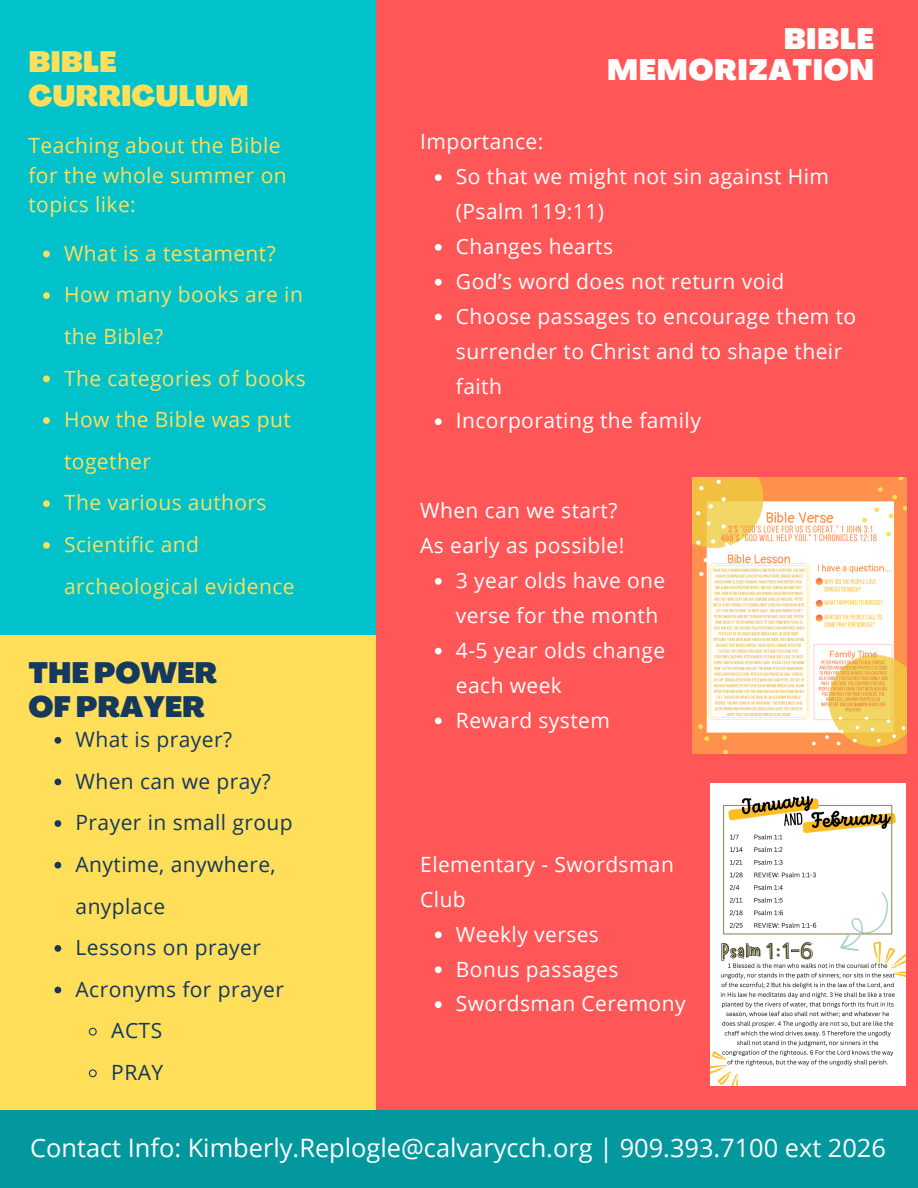
<style>
.page{position:relative;width:918px;height:1188px;background:#fff}
.page>*{position:absolute;margin:0;border:0;box-sizing:border-box;transform-origin:0 0}
.t1{font:900 28.95px/31.5px "Agrandir";letter-spacing:.02em;color:#fff;text-align:right}
.t2{font:900 28.95px/34.3px "Agrandir";color:#14395d}
.t3{font:900 28.95px/34.3px "Agrandir";color:#ffde59}
.t4{font:25.35px "Open Sans";color:#fff}
.t5{font:21px/34.8px "Open Sans";letter-spacing:.02em;color:#fff}
.t6{font:21px/41.7px "Open Sans";letter-spacing:.02em;color:#ffde59}
.t7{font:21px/41.7px "Open Sans";letter-spacing:.02em;color:#14395d}
</style>
<div class="page">
<div style="left:0;top:0;width:421px;height:636px;background:#01c2cb"></div>
<div style="left:0;top:1110px;width:918px;height:78px;background:#03989e"></div>
<div style="left:0;top:635px;width:918px;height:475px;background:#ffde59"></div>
<div style="left:376px;top:0;width:542px;height:1109px;background:#ff5757"></div>
<img style="left:693px;top:478px;width:214px;height:275px">
<img style="left:711px;top:784px;width:195px;height:301px">
<svg style="left:435px;top:174px;width:7px;height:7px"></svg>
<svg style="left:435px;top:244px;width:7px;height:7px"></svg>
<svg style="left:435px;top:279px;width:7px;height:7px"></svg>
<svg style="left:435px;top:314px;width:7px;height:6px"></svg>
<svg style="left:435px;top:418px;width:7px;height:7px"></svg>
<svg style="left:43px;top:251px;width:7px;height:6px"></svg>
<svg style="left:43px;top:292px;width:7px;height:7px"></svg>
<svg style="left:43px;top:375px;width:7px;height:7px"></svg>
<svg style="left:43px;top:417px;width:7px;height:7px"></svg>
<svg style="left:43px;top:500px;width:7px;height:7px"></svg>
<svg style="left:43px;top:542px;width:7px;height:7px"></svg>
<svg style="left:435px;top:578px;width:7px;height:7px"></svg>
<svg style="left:435px;top:648px;width:7px;height:6px"></svg>
<svg style="left:435px;top:717px;width:7px;height:7px"></svg>
<svg style="left:435px;top:932px;width:7px;height:6px"></svg>
<svg style="left:435px;top:966px;width:7px;height:7px"></svg>
<svg style="left:435px;top:1001px;width:7px;height:7px"></svg>
<svg style="left:55px;top:737px;width:6px;height:7px"></svg>
<svg style="left:55px;top:779px;width:6px;height:6px"></svg>
<svg style="left:55px;top:820px;width:6px;height:7px"></svg>
<svg style="left:55px;top:862px;width:6px;height:7px"></svg>
<svg style="left:55px;top:945px;width:6px;height:7px"></svg>
<svg style="left:55px;top:987px;width:6px;height:6px"></svg>
<svg style="left:88px;top:1027px;width:9px;height:9px"></svg>
<svg style="left:88px;top:1069px;width:9px;height:9px"></svg>
<p class="t3" style="left:28px;top:47px;width:222px">BIBLE<br>CURRICULUM</p>
<p class="t6" style="left:28px;top:131px;width:260px;line-height:29.2px">Teaching about the Bible for the whole summer on topics like:</p>
<p class="t6" style="left:64px;top:232px;width:213px">What is a testament?</p>
<p class="t6" style="left:64px;top:273px;width:240px">How many books are in the Bible?</p>
<p class="t6" style="left:64px;top:357px;width:243px">The categories of books</p>
<p class="t6" style="left:64px;top:398px;width:228px">How the Bible was put together</p>
<p class="t6" style="left:64px;top:481px;width:204px">The various authors</p>
<p class="t6" style="left:64px;top:523px;width:232px">Scientific and archeological evidence</p>
<h1 class="t2" style="left:28px;top:658px;width:190px">THE POWER<br>OF PRAYER</h1>
<p class="t7" style="left:76px;top:718px;width:158px">What is prayer?</p>
<p class="t7" style="left:76px;top:760px;width:197px">When can we pray?</p>
<p class="t7" style="left:76px;top:801px;width:219px">Prayer in small group</p>
<p class="t7" style="left:76px;top:843px;width:202px">Anytime, anywhere, anyplace</p>
<p class="t7" style="left:76px;top:926px;width:187px">Lessons on prayer</p>
<p class="t7" style="left:76px;top:968px;width:210px">Acronyms for prayer</p>
<p class="t7" style="left:111px;top:1009px;width:52px">ACTS</p>
<p class="t7" style="left:111px;top:1051px;width:53px">PRAY</p>
<p class="t1" style="left:607px;top:26px;width:268px">BIBLE<br>MEMORIZATION</p>
<p class="t5" style="left:420px;top:124px;width:124px">Importance:</p>
<p class="t5" style="left:456px;top:159px;width:375px">So that we might not sin against Him (Psalm 119:11)</p>
<p class="t5" style="left:456px;top:229px;width:159px">Changes hearts</p>
<p class="t5" style="left:456px;top:263px;width:330px">God’s word does not return void</p>
<h1 class="t5" style="left:456px;top:298px;width:402px">Choose passages to encourage them to surrender to Christ and to shape their faith</h1>
<p class="t5" style="left:456px;top:403px;width:246px">Incorporating the family</p>
<p class="t5" style="left:420px;top:493px;width:199px">When can we start?</p>
<p class="t5" style="left:420px;top:528px;width:206px">As early as possible!</p>
<p class="t5" style="left:456px;top:563px;width:211px">3 year olds have one verse for the month</p>
<p class="t5" style="left:456px;top:632px;width:211px">4-5 year olds change each week</p>
<p class="t5" style="left:456px;top:702px;width:155px">Reward system</p>
<p class="t5" style="left:420px;top:846px;width:255px">Elementary - Swordsman<br>Club</p>
<p class="t5" style="left:456px;top:916px;width:145px">Weekly verses</p>
<p class="t5" style="left:456px;top:951px;width:164px">Bonus passages</p>
<p class="t5" style="left:456px;top:986px;width:231px">Swordsman Ceremony</p>
<h2 class="t4" style="left:30px;top:1130px;width:857px">Contact Info: Kimberly.Replogle@calvarycch.org | 909.393.7100 ext 2026</h2>
</div>
